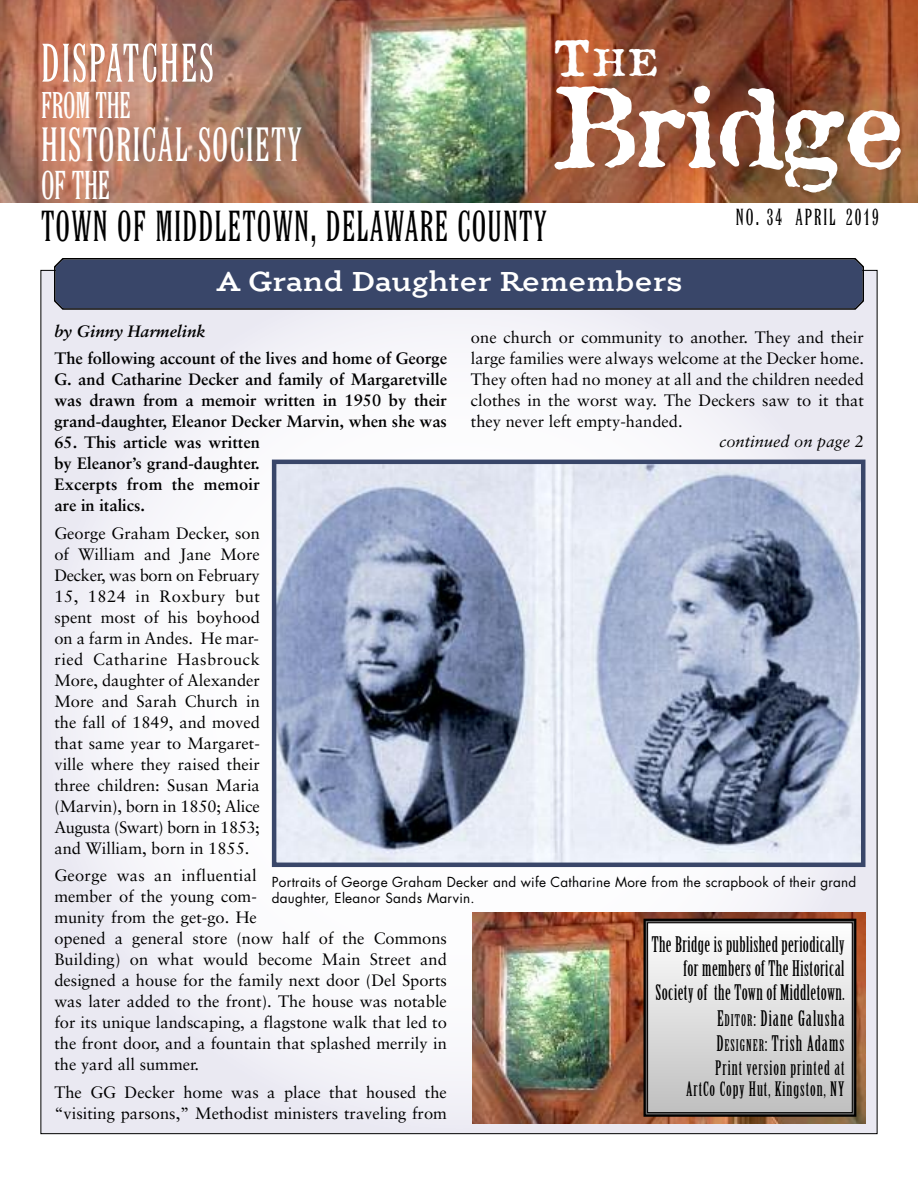
<style>
.page{position:relative;width:918px;height:1188px;background:#fff}
.page>*{position:absolute;margin:0;border:0;box-sizing:border-box;transform-origin:0 0}
.t1{font:106.5px "Attic Antique";letter-spacing:-.01em;color:#fff}
.t2{font:52.5px "Latin Extra Condensed BT";letter-spacing:.04em;color:#fff}
.t3{font:46.5px "Latin Extra Condensed BT";letter-spacing:.03em;color:#fff}
.t4{font:42px "Latin Extra Condensed BT";letter-spacing:.03em;color:#000}
.t5{font:39px "Latin Extra Condensed BT";letter-spacing:-.01em;color:#fff}
.t6{font:36px "Latin Extra Condensed BT";letter-spacing:-.01em;color:#fff}
.t7{font:36px "Attic Antique";color:#fff}
.t8{font:27px "Quantico HTF Roman";letter-spacing:-.01em;color:#fff}
.t9{font:22.5px "Latin Extra Condensed BT";letter-spacing:.09em;color:#000}
.t10{font:21px/24.8px "Birch";letter-spacing:.02em;color:#000;text-align:right}
.t11{font:19.5px/21px "Birch";letter-spacing:.05em;color:#000;text-align:right}
.t12{font:16.5px/21px "Sabon";color:#000;text-align:justify}
.t13{font:700 16.5px/21px "Sabon";color:#000;text-align:justify}
.t14{font:italic 700 16.5px "Sabon";color:#000}
.t15{font:italic 16.5px "Sabon";color:#000}
.t16{font:13.5px/16.5px "Futura";letter-spacing:.02em;color:#000}
.s1{font-size:48px}
.s2{font-size:15.75px}
</style>
<div class="page">
<div style="left:41px;top:271px;width:836px;height:862px;background:#f4f4f9"></div>
<img style="left:0;top:0;width:918px;height:202px">
<img style="left:472px;top:913px;width:394px;height:211px">
<div style="left:648px;top:923px;width:204px;height:189px;background:linear-gradient(to bottom,#fefefe,#c0c0c0)"></div>
<div style="left:644px;top:919px;width:212px;height:198px;border:2px solid #000"></div>
<div style="left:647px;top:922px;width:206px;height:191px;border:1px solid #000"></div>
<svg style="left:54px;top:258px;width:810px;height:52px;background:#384464"></svg>
<img style="left:277px;top:465px;width:583px;height:397px">
<div style="left:272px;top:460px;width:593px;height:407px;border:4px solid #394669"></div>
<h3 class="t7" style="left:554px;top:43px;width:106px"><span class="s1">T</span>HE</h3>
<h1 class="t1" style="left:554px;top:68px;width:350px">Bridge</h1>
<h2 class="t2" style="left:41px;top:33px;width:174px">DISPATCHES</h2>
<h3 class="t6" style="left:41px;top:84px;width:91px">FROM THE</h3>
<h3 class="t3" style="left:41px;top:118px;width:262px">HISTORICAL SOCIETY</h3>
<h3 class="t5" style="left:41px;top:162px;width:71px">OFTHE</h3>
<h3 class="t4" style="left:41px;top:202px;width:507px">TOWN OF MIDDLETOWN, DELAWARE COUNTY</h3>
<h3 class="t8" style="left:217px;top:265px;width:467px">A Grand Daughter Remembers</h3>
<p class="t12" style="left:471px;top:328px;width:395px">one church or community to another. They and their large families were always welcome at the Decker home.<br>They often had no money at all and the children needed clothes in the worst way. The Deckers saw to it that they never left empty-handed.</p>
<h3 class="t9" style="left:736px;top:205px;width:144px">NO. 34 APRIL 2019</h3>
<p class="t14" style="left:54px;top:324px;width:152px">by Ginny Harmelink</p>
<p class="t13" style="left:54px;top:349px;width:394px">The following account of the lives and home of George G. and Catharine Decker and family of Margaretville was drawn from a memoir written in 1950 by their grand-daughter, Eleanor Decker Marvin, when she was</p>
<p class="t13" style="left:54px;top:433px;width:207px">65. This article was written by Eleanor’s grand-daughter.<br>Excerpts from the memoir are in italics.</p>
<p class="t12" style="left:54px;top:524px;width:207px">George Graham Decker, son of William and Jane More Decker, was born on February 15, 1824 in Roxbury but spent most of his boyhood on a farm in Andes. He mar&shy;ried Catharine Hasbrouck More, daughter of Alexander More and Sarah Church in the fall of 1849, and moved that same year to Margaret&shy;ville where they raised their three children: Susan Maria (Marvin), born in 1850; Alice Augusta (Swart) born in 1853; and William, born in 1855.</p>
<p class="t12" style="left:54px;top:866px;width:394px;text-align:left">George was an influential<br>member of the young com-<br>munity from the get-go. He<br>opened a general store (now half of the Commons Building) on what would become Main Street and designed a house for the family next door (Del Sports was later added to the front). The house was notable for its unique landscaping, a flagstone walk that led to the front door, and a fountain that splashed merrily in the yard all summer.</p>
<p class="t12" style="left:54px;top:1083px;width:394px">The GG Decker home was a place that housed the “visiting parsons,” Methodist ministers traveling from</p>
<p class="t15" style="left:719px;top:435px;width:146px">continued on page 2</p>
<p class="t16" style="left:272px;top:875px;width:586px">Portraits of George Graham Decker and wife Catharine More from the scrapbook of their grand daughter, Eleanor Sands Marvin.</p>
<p class="t10" style="left:652px;top:933px;width:194px">The Bridge is published periodically for members of TheHistorical<br>Society of the Town of Middletown.<br>E<span class="s2">DITOR</span>: Diane Galusha<br>D<span class="s2">ESIGNER</span>: Trish Adams</p>
<p class="t11" style="left:686px;top:1059px;width:160px">Print version printed at<br>ArtCo Copy Hut, Kingston, NY</p>
</div>
